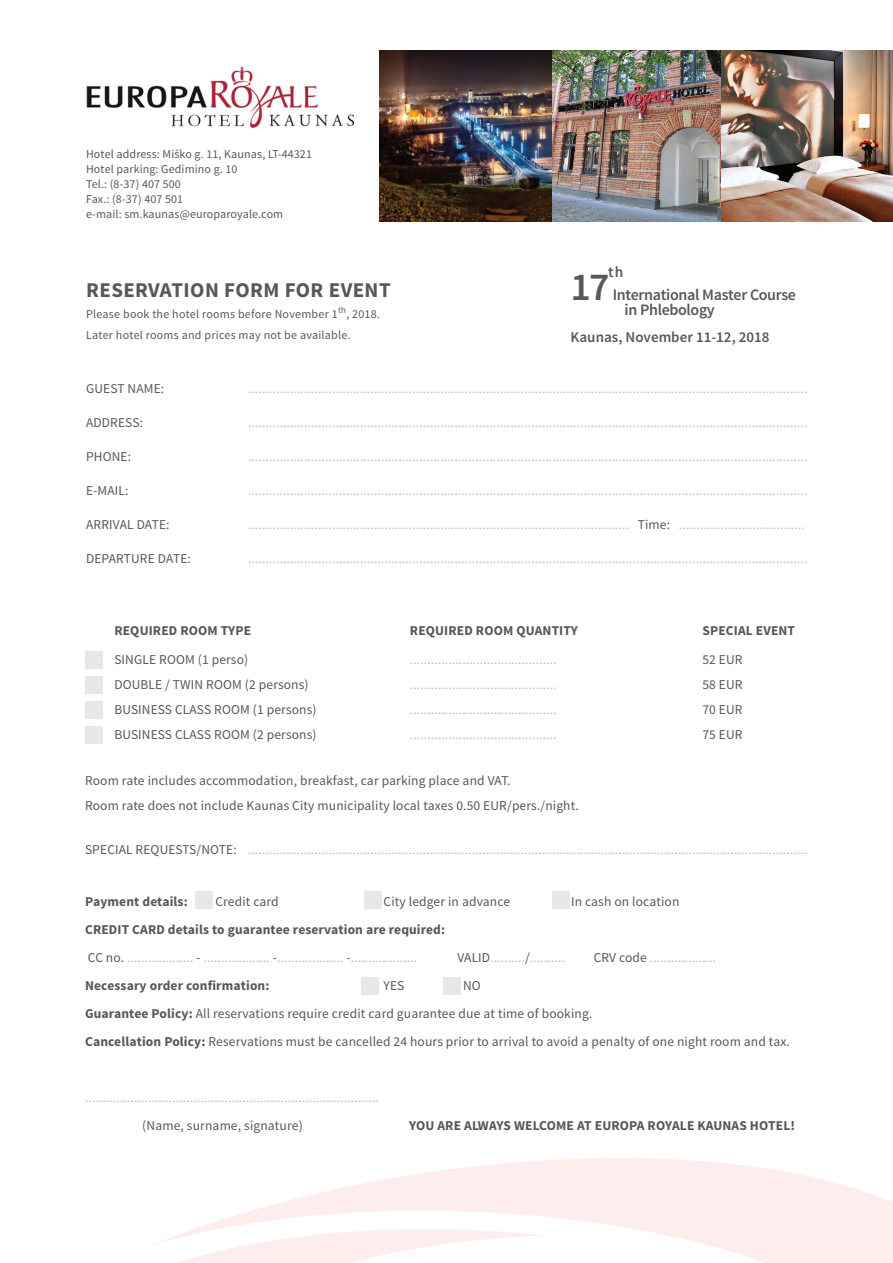
<style>
.page{position:relative;width:893px;height:1263px;background:#fff}
.page>*{position:absolute;margin:0;border:0;box-sizing:border-box;transform-origin:0 0}
.t1{font:600 39.6px "Source Sans Pro";color:#57585a}
.t2{font:700 21px "Source Sans Pro";letter-spacing:.02em;color:#57585a}
.t3{font:600 15.9px/14.7px "Source Sans Pro";letter-spacing:-.02em;color:#57585a}
.t4{font:600 15.3px "Source Sans Pro";color:#57585a}
.t5{font:600 15px "Source Sans Pro";color:#57585a}
.t6{font:13.5px/28px "Source Sans Pro";letter-spacing:.01em;color:#bcbdc0}
.t7{font:13.5px/28px "Source Sans Pro";letter-spacing:.01em;color:#57585a}
.t8{font:700 13.5px "Source Sans Pro";letter-spacing:.01em;color:#57585a}
.t9{font:12px/15px "Source Sans Pro";letter-spacing:.01em;color:#57585a}
.s1{color:#57585a}
.s2{font-weight:700;color:#57585a}
.s3{font-weight:700}
</style>
<div class="page">
<svg style="left:156px;top:1158px;width:737px;height:105px;fill:#fdeded"></svg>
<div style="left:85px;top:651px;width:17px;height:17px;background:#e6e7e9"></div>
<div style="left:196px;top:892px;width:17px;height:17px;background:#e6e7e9"></div>
<div style="left:364px;top:892px;width:17px;height:17px;background:#e6e7e9"></div>
<div style="left:553px;top:892px;width:17px;height:17px;background:#e6e7e9"></div>
<div style="left:362px;top:977px;width:17px;height:17px;background:#e6e7e9"></div>
<div style="left:444px;top:977px;width:17px;height:17px;background:#e6e7e9"></div>
<div style="left:85px;top:676px;width:17px;height:17px;background:#e6e7e9"></div>
<div style="left:85px;top:701px;width:17px;height:17px;background:#e6e7e9"></div>
<div style="left:85px;top:726px;width:17px;height:17px;background:#e6e7e9"></div>
<img style="left:380px;top:50px;width:513px;height:172px">
<img style="left:86px;top:66px;width:268px;height:62px">
<p class="t9" style="left:86px;top:147px;width:227px">Hotel address: Miško g. 11, Kaunas, LT-44321<br>Hotel parking: Gedimino g. 10<br>Tel.: (8-37) 407 500<br>Fax.: (8-37) 407 501<br>e-mail: sm.kaunas@europaroyale.com</p>
<h2 class="t2" style="left:86px;top:276px;width:306px">RESERVATION FORM FOR EVENT</h2>
<p class="t9" style="left:86px;top:304px;width:295px;line-height:21px">Please book the hotel rooms before November 1<sup>th</sup>, 2018.<br>Later hotel rooms and prices may not be available.</p>
<p class="t4" style="left:608px;top:262px;width:17px">th</p>
<p class="t3" style="left:624px;top:288px;width:173px;text-indent:-12px">International Master Course in Phlebology</p>
<h1 class="t1" style="left:571px;top:262px;width:41px">17</h1>
<p class="t5" style="left:571px;top:327px;width:201px">Kaunas, November 11-12, 2018</p>
<p class="t7" style="left:86px;top:375px;width:80px">GUEST NAME:</p>
<p class="t6" style="left:248px;top:375px;width:561px">................................................................................................................................................................</p>
<p class="t7" style="left:86px;top:409px;width:58px">ADDRESS:</p>
<p class="t6" style="left:248px;top:409px;width:561px">................................................................................................................................................................</p>
<p class="t7" style="left:86px;top:443px;width:47px">PHONE:</p>
<p class="t6" style="left:248px;top:443px;width:561px">................................................................................................................................................................</p>
<p class="t7" style="left:86px;top:476px;width:44px">E-MAIL:</p>
<p class="t6" style="left:248px;top:476px;width:561px">................................................................................................................................................................</p>
<p class="t7" style="left:86px;top:510px;width:85px">ARRIVAL DATE:</p>
<p class="t6" style="left:248px;top:510px;width:558px">............................................................................................................. <span class="s1">Time:</span> ....................................</p>
<p class="t7" style="left:86px;top:544px;width:106px">DEPARTURE DATE:</p>
<p class="t6" style="left:248px;top:544px;width:561px">................................................................................................................................................................</p>
<p class="t8" style="left:114px;top:622px;width:138px">REQUIRED ROOM TYPE</p>
<p class="t8" style="left:410px;top:622px;width:170px">REQUIRED ROOM QUANTITY</p>
<p class="t8" style="left:702px;top:622px;width:94px">SPECIAL EVENT</p>
<p class="t7" style="left:114px;top:646px;width:135px">SINGLE ROOM (1 perso)</p>
<p class="t6" style="left:410px;top:646px;width:148px">..........................................</p>
<p class="t7" style="left:702px;top:646px;width:42px">52 EUR</p>
<p class="t7" style="left:114px;top:671px;width:196px">DOUBLE / TWIN ROOM (2 persons)</p>
<p class="t6" style="left:410px;top:671px;width:148px">..........................................</p>
<p class="t7" style="left:702px;top:671px;width:42px">58 EUR</p>
<p class="t7" style="left:114px;top:696px;width:204px">BUSINESS CLASS ROOM (1 persons)</p>
<p class="t6" style="left:410px;top:696px;width:148px">..........................................</p>
<p class="t7" style="left:702px;top:696px;width:42px">70 EUR</p>
<p class="t7" style="left:114px;top:721px;width:204px">BUSINESS CLASS ROOM (2 persons)</p>
<p class="t6" style="left:410px;top:721px;width:148px">..........................................</p>
<p class="t7" style="left:702px;top:721px;width:42px">75 EUR</p>
<p class="t7" style="left:85px;top:768px;width:495px;line-height:25px">Room rate includes accommodation, breakfast, car parking place and VAT.<br>Room rate does not include Kaunas City municipality local taxes 0.50 EUR/pers./night.</p>
<p class="t6" style="left:85px;top:836px;width:724px"><span class="s1">SPECIAL REQUESTS/NOTE:</span> ................................................................................................................................................................</p>
<p class="t8" style="left:85px;top:892px;width:105px">Payment details:</p>
<p class="t7" style="left:215px;top:887px;width:65px">Credit card</p>
<p class="t7" style="left:384px;top:887px;width:128px">City ledger in advance</p>
<p class="t7" style="left:571px;top:887px;width:110px">In cash on location</p>
<p class="t6" style="left:85px;top:915px;width:362px"><span class="s2">CREDIT CARD details to guarantee reservation are required:<br></span><span class="s1">CC no.</span> ................... <span class="s1">-</span> ................... <span class="s1">-</span>................... <span class="s1">-</span>...................</p>
<p class="t6" style="left:457px;top:943px;width:109px"><span class="s1">VALID</span>..........<span class="s1">/</span>..........</p>
<p class="t6" style="left:594px;top:943px;width:124px"><span class="s1">CRV code</span> ...................</p>
<p class="t8" style="left:85px;top:976px;width:187px">Necessary order confirmation:</p>
<p class="t7" style="left:384px;top:971px;width:22px">YES</p>
<p class="t7" style="left:85px;top:971px;width:706px;text-indent:378px">NO<br><span class="s3">Guarantee Policy:</span> All reservations require credit card guarantee due at time of booking.<br><span class="s3">Cancellation Policy:</span> Reservations must be cancelled 24 hours prior to arrival to avoid a penalty of one night room and tax.</p>
<p class="t6" style="left:85px;top:1083px;width:295px">....................................................................................</p>
<p class="t7" style="left:142px;top:1111px;width:162px">(Name, surname, signature)</p>
<p class="t8" style="left:409px;top:1116px;width:387px">YOU ARE ALWAYS WELCOME AT EUROPA ROYALE KAUNAS HOTEL!</p>
</div>
